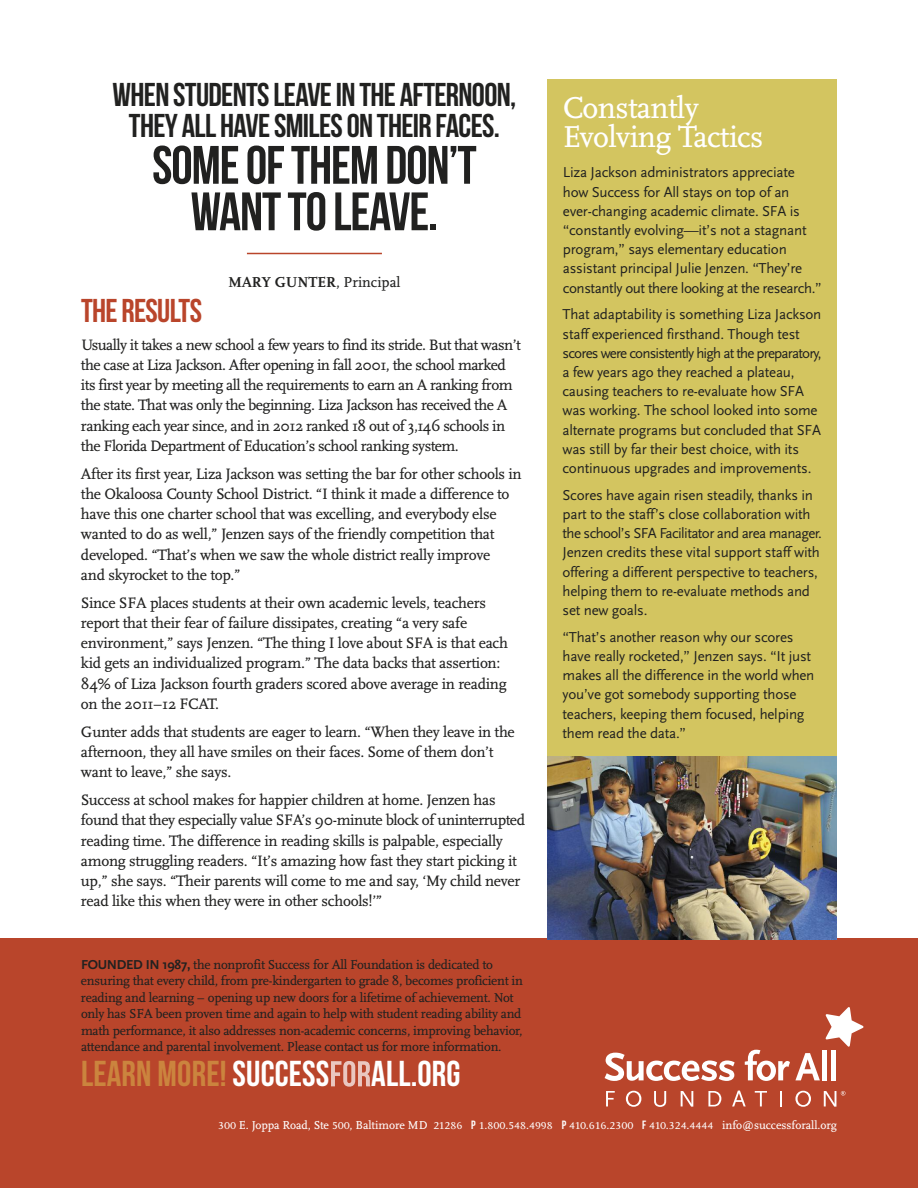
<style>
.page{position:relative;width:918px;height:1188px;background:#fff}
.page>*{position:absolute;margin:0;border:0;box-sizing:border-box;transform-origin:0 0}
.t1{font:54px/46.5px "Bebas Neue";letter-spacing:-.02em;color:#212120;text-align:center}
.t2{font:36px "Bebas Neue";letter-spacing:.005em;color:#fff}
.t3{font:33px/31.5px "Bebas Neue";letter-spacing:-.02em;color:#212120;text-align:center}
.t4{font:33px "Bebas Neue";letter-spacing:-.02em;color:#b9452b}
.t5{font:31.5px/29.7px "AD Scala Romein";letter-spacing:-.02em;color:#fff}
.t6{font:15.75px/20.2px "AD Scala Romein";letter-spacing:-.02em;color:#212120}
.t7{font:15px/19.2px "AD Scala Sans Romein";letter-spacing:-.015em;color:#212120}
.t8{font:700 15px "AD Scala";color:#212120}
.t9{font:13.5px/16.5px "AD Scala Romein";letter-spacing:-.02em;color:#212120}
.t10{font:12px "AD Scala Tab Romein";letter-spacing:-.005em;color:#fff}
.s1{font-family:"AD Scala Romein";font-weight:400}
.s2{font-family:"AD Scala Sans";font-weight:700}
.s3{color:#cb843e}
.s4{font-family:"Bebas Neue"}
</style>
<div class="page">
<div style="left:0;top:938px;width:918px;height:250px;background:#b9452b"></div>
<svg style="left:605px;top:1053px;width:130px;height:28px"></svg>
<div style="left:822px;top:1050px;width:5px;height:30px;background:#fff"></div>
<hr style="left:832px;top:1050px;width:4px;height:30px;background:#fff">
<svg style="left:606px;top:1091px;width:9px;height:15px"></svg>
<svg style="left:626px;top:1091px;width:15px;height:16px"></svg>
<svg style="left:654px;top:1091px;width:12px;height:16px"></svg>
<svg style="left:681px;top:1091px;width:12px;height:16px"></svg>
<svg style="left:708px;top:1091px;width:13px;height:15px"></svg>
<svg style="left:732px;top:1091px;width:14px;height:15px"></svg>
<svg style="left:755px;top:1091px;width:12px;height:15px"></svg>
<svg style="left:780px;top:1091px;width:2px;height:15px"></svg>
<svg style="left:795px;top:1091px;width:16px;height:16px"></svg>
<svg style="left:824px;top:1091px;width:21px;height:16px"></svg>
<svg style="left:826px;top:1007px;width:37px;height:40px"></svg>
<svg style="left:745px;top:1050px;width:75px;height:31px"></svg>
<svg style="left:331px;top:1061px;width:39px;height:26px"></svg>
<div style="left:548px;top:79px;width:289px;height:859px;background:#d3c560"></div>
<hr style="left:247px;top:253px;width:135px;height:1px;background:#b9452b">
<img style="left:547px;top:756px;width:290px;height:183px">
<h3 class="t3" style="left:113px;top:79px;width:405px">WHEN STUDENTSLEAVEIN THE AFTERNOON,<br>THEY ALL HAVESMILESON THEIR FACES.</h3>
<h1 class="t1" style="left:152px;top:142px;width:326px">SOMEOFTHEMDON’T<br>WANTTOLEAVE.</h1>
<p class="t8" style="left:228px;top:276px;width:174px">MARY GUNTER<span class="s1">, Principal</span></p>
<h3 class="t4" style="left:81px;top:291px;width:123px">THE RESULTS</h3>
<p class="t6" style="left:81px;top:336px;width:441px">Usually it takes a new school a few years to find its stride. But that wasn’t the case at Liza Jackson. After opening in fall 2001, the school marked its first year by meeting all the requirements to earn an A ranking from the state. That was only the beginning. Liza Jackson has received the A ranking each year since, and in 2012 ranked 18 out of 3,146 schools in the Florida Department of Education’s school ranking system.</p>
<p class="t6" style="left:81px;top:465px;width:442px">After its first year, Liza Jackson was setting the bar for other schools in the Okaloosa County School District. “I think it made a difference to have this one charter school that was excelling, and everybody else wanted to do as well,” Jenzen says of the friendly competition that developed. “That’s when we saw the whole district really improve<br>and skyrocket to the top.”</p>
<p class="t6" style="left:81px;top:594px;width:429px">Since SFA places students at their own academic levels, teachers report that their fear of failure dissipates, creating “a very safe environment,” says Jenzen. “The thing I love about SFA is that each kid gets an individualized program.” The data backs that assertion:<br>84% of Liza Jackson fourth graders scored above average in reading on the 2011–12 FCAT.</p>
<p class="t6" style="left:81px;top:723px;width:435px">Gunter adds that students are eager to learn. “When they leave in the afternoon, they all have smiles on their faces. Some of them don’t want to leave,” she says.</p>
<p class="t6" style="left:81px;top:791px;width:446px">Success at school makes for happier children at home. Jenzen has found that they especially value SFA’s 90-minute block of uninterrupted reading time. The difference in reading skills is palpable, especially among struggling readers. “It’s amazing how fast they start picking it up,” she says. “Their parents will come to me and say, ‘My child never read like this when they were in other schools!’”</p>
<p class="t9" style="left:81px;top:957px;width:443px"><span class="s2">FOUNDED IN 1987,</span> the nonprofit Success for All Foundation is dedicated to ensuring that every child, from pre-kindergarten to grade 8, becomes proficient in reading and learning – opening up new doors for a lifetime of achievement. Not only has SFA been proven time and again to help with student reading ability and math performance, it also addresses non-academic concerns, improving behavior, attendance and parental involvement. Please contact us for more information.</p>
<h2 class="t2" style="left:81px;top:1053px;width:381px"><span class="s3">LEARN MORE!</span> SUCCESS ALL.ORG</h2>
<h3 class="t5" style="left:563px;top:95px;width:202px">Constantly<br>Evolving Tactics</h3>
<p class="t7" style="left:563px;top:164px;width:260px">Liza Jackson administrators appreciate how Success for All stays on top of an ever-changing academic climate. SFA is “constantly evolving—it’s not a stagnant program,” says elementary education assistant principal Julie Jenzen. “They’re constantly out there looking at the research.”</p>
<p class="t7" style="left:563px;top:306px;width:260px">That adaptability is something Liza Jackson staff experienced firsthand. Though test scores were consistently high at the preparatory, a few years ago they reached a plateau, causing teachers to re-evaluate how SFA was working. The school looked into some alternate programs but concluded that SFA was still by far their best choice, with its continuous upgrades and improvements.</p>
<p class="t7" style="left:563px;top:486px;width:261px">Scores have again risen steadily, thanks in part to the staff’s close collaboration with the school’s SFA Facilitator and area manager.<br>Jenzen credits these vital support staff with offering a different perspective to teachers, helping them to re-evaluate methods and set new goals.</p>
<p class="t7" style="left:563px;top:628px;width:253px">“That’s another reason why our scores have really rocketed,” Jenzen says. “It just makes all the difference in the world when you’ve got somebody supporting those teachers, keeping them focused, helping them read the data.”</p>
<p class="t10" style="left:218px;top:1121px;width:620px">300 E. Joppa Road, Ste 500, Baltimore MD 21286 <span class="s4">P</span> 1.800.548.4998 <span class="s4">P</span> 410.616.2300 <span class="s4">F</span> 410.324.4444 info@successforall.org</p>
</div>
